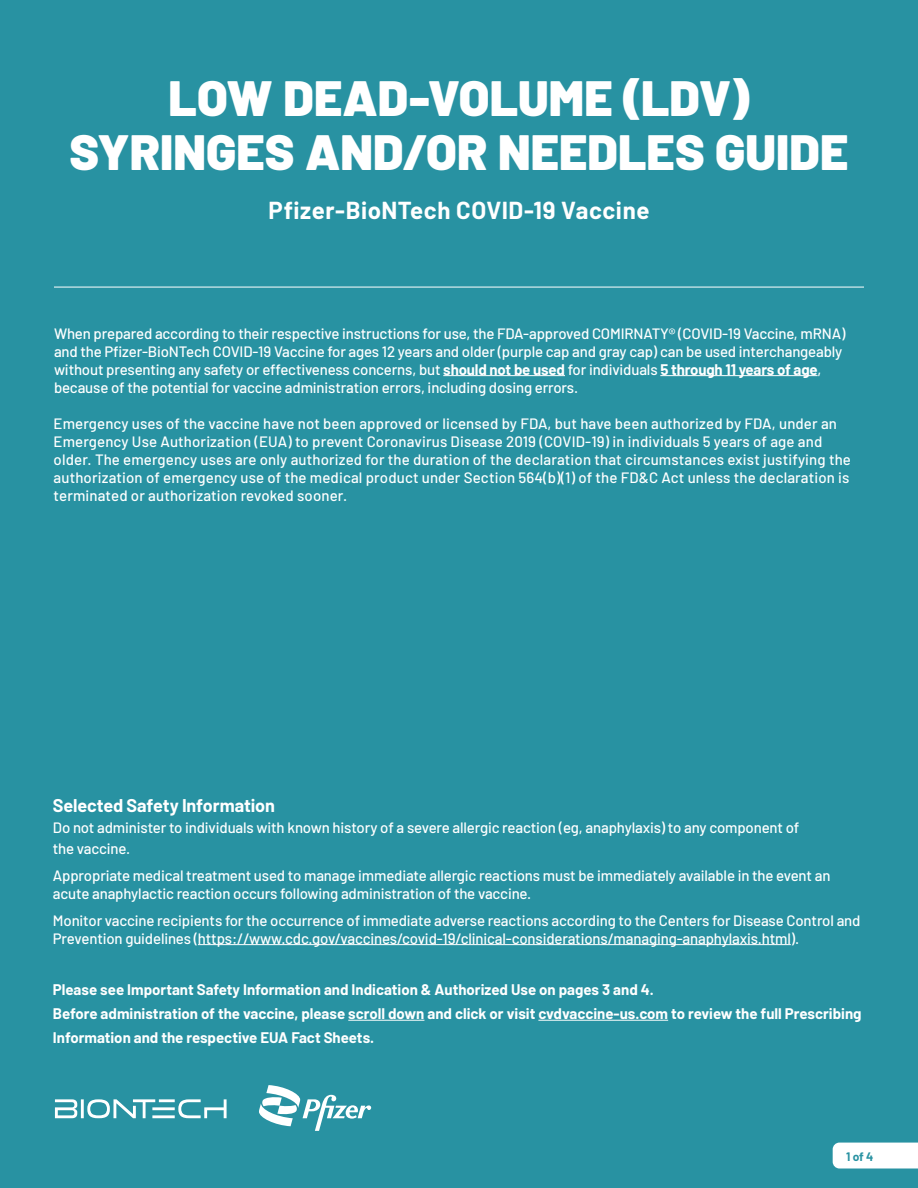
<style>
.page{position:relative;width:918px;height:1188px;background:#2892a2}
.page>*{position:absolute;margin:0;border:0;box-sizing:border-box;transform-origin:0 0}
.t1{font:900 49.5px/54px "Barlow";color:#fff;text-align:center}
.t2{font:700 24px "Barlow";letter-spacing:.02em;color:#fff}
.t3{font:700 18px "Barlow";letter-spacing:-.005em;color:#fff}
.t4{font:500 15px/18px "Barlow";letter-spacing:-.01em;color:#fff}
.t5{font:500 15px/18px "Barlow";letter-spacing:.01em;color:#fff}
.t6{font:700 15px/24px "Barlow";color:#fff}
.t7{font:700 12px "Barlow";color:#2892a2}
.s1{font-weight:700}
</style>
<div class="page">
<hr style="left:54px;top:287px;width:810px;height:1px;background:#fff">
<hr style="left:443px;top:375px;width:122px;height:1px;background:#fff">
<hr style="left:660px;top:375px;width:158px;height:1px;background:#fff">
<svg style="left:55px;top:1099px;width:172px;height:19px"></svg>
<svg style="left:259px;top:1085px;width:112px;height:46px"></svg>
<hr style="left:198px;top:944px;width:593px;height:1px;background:#fff">
<hr style="left:348px;top:1020px;width:76px;height:1px;background:#fff">
<hr style="left:538px;top:1020px;width:130px;height:1px;background:#fff">
<div style="left:833px;top:1143px;width:85px;height:25px;background:#fff"></div>
<h1 class="t1" style="left:69px;top:68px;width:781px">LOW DEAD-VOLUME (LDV)<br>SYRINGES AND/OR NEEDLES GUIDE</h1>
<h2 class="t2" style="left:269px;top:193px;width:382px">Pfizer-BioNTech COVID-19 Vaccine</h2>
<p class="t4" style="left:54px;top:323px;width:793px">When prepared according to their respective instructions for use, the FDA-approved COMIRNATY® (COVID-19 Vaccine, mRNA) and the Pfizer-BioNTech COVID-19 Vaccine for ages 12 years and older (purple cap and gray cap) can be used interchangeably without presenting any safety or effectiveness concerns, but <span class="s1">should not be used</span> for individuals <span class="s1">5 through 11 years of age</span>, because of the potential for vaccine administration errors, including dosing errors.</p>
<p class="t5" style="left:54px;top:413px;width:799px">Emergency uses of the vaccine have not been approved or licensed by FDA, but have been authorized by FDA, under an Emergency Use Authorization (EUA) to prevent Coronavirus Disease 2019 (COVID-19) in individuals 5 years of age and older. The emergency uses are only authorized for the duration of the declaration that circumstances exist justifying the authorization of emergency use of the medical product under Section 564(b)(1) of the FD&amp;C Act unless the declaration is terminated or authorization revoked sooner.</p>
<p class="t3" style="left:53px;top:792px;width:224px">Selected Safety Information</p>
<p class="t4" style="left:53px;top:815px;width:748px;line-height:21px">Do not administer to individuals with known history of a severe allergic reaction (eg, anaphylaxis) to any component of the vaccine.</p>
<p class="t4" style="left:53px;top:865px;width:779px">Appropriate medical treatment used to manage immediate allergic reactions must be immediately available in the event an acute anaphylactic reaction occurs following administration of the vaccine.</p>
<p class="t4" style="left:53px;top:910px;width:809px">Monitor vaccine recipients for the occurrence of immediate adverse reactions according to the Centers for Disease Control and<br>Prevention guidelines (https://www.cdc.gov/vaccines/covid-19/clinical-considerations/managing-anaphylaxis.html).</p>
<p class="t6" style="left:53px;top:977px;width:810px">Please see Important Safety Information and Indication &amp; Authorized Use on pages 3 and 4.<br>Before administration of the vaccine, please scroll down and click or visit cvdvaccine-us.com to review the full Prescribing<br>Information and the respective EUA Fact Sheets.</p>
<p class="t7" style="left:846px;top:1147px;width:29px">1 of 4</p>
</div>
